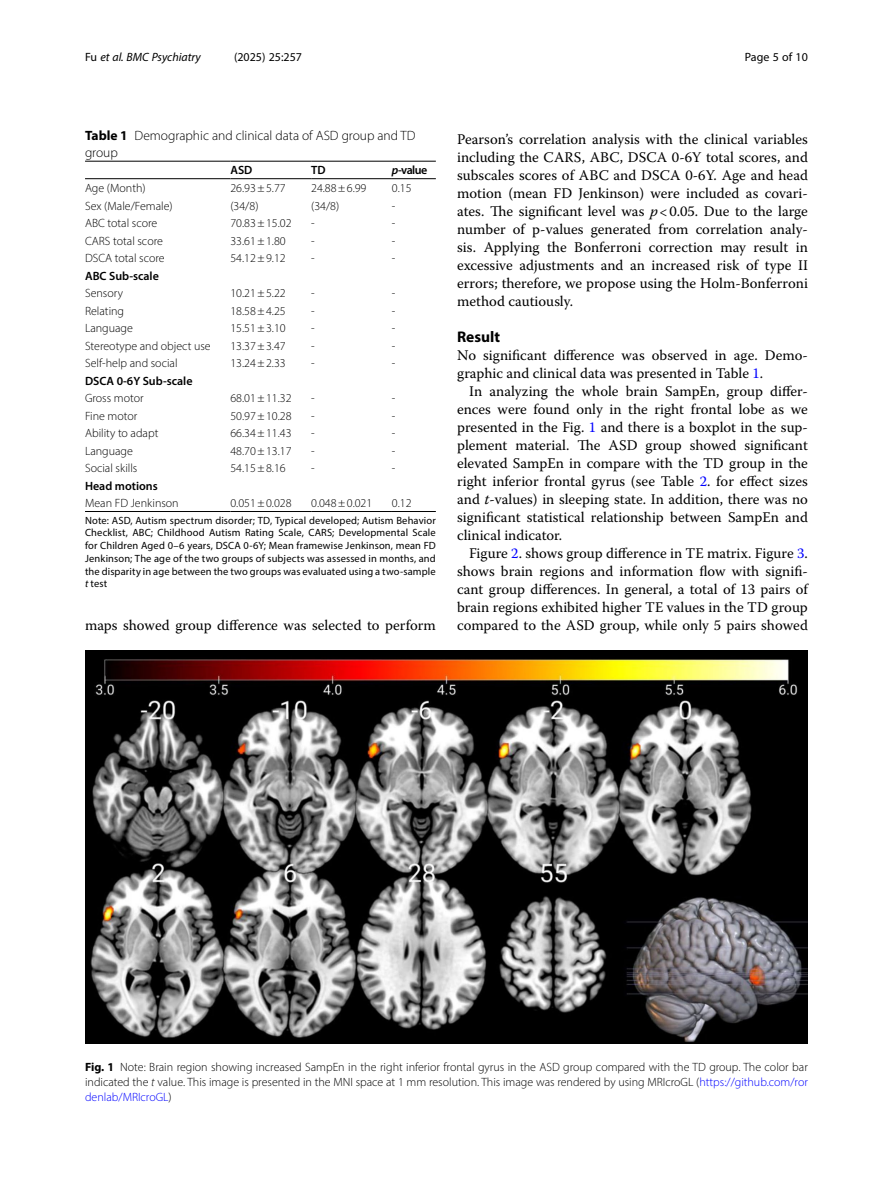
<style>
.page{position:relative;width:893px;height:1191px;background:#fff}
.page>*{position:absolute;margin:0;border:0;box-sizing:border-box;transform-origin:0 0}
.Head_1{font:700 15.45px "Myriad Pro";color:#000}
.Body_Text_Indent{font:14.7px/18px "Warnock Pro";color:#000;text-align:justify}
.Body_Text{font:14.7px/18px "Warnock Pro";color:#000;text-align:justify}
.Table_Caption{font:300 13.5px/16.5px "Myriad Pro";color:#000}
.Table_Body{font:300 12px "Myriad Pro";color:#000}
.Figure_Caption{font:300 12px/15px "Myriad Pro";color:#000;text-align:justify}
.Table_Body-2{font:600 12px "Myriad Pro";color:#000}
.t1{font:12px "Myriad Pro";color:#000}
.t2{font:italic 12px "Myriad Pro";color:#000}
.Table_Head{font:600 12px "Myriad Pro";letter-spacing:-.045em;color:#000}
.Table_Footnote{font:10.5px/12.8px "Myriad Pro";letter-spacing:.01em;color:#000;text-align:justify}
.s1{font-style:normal}
.s2{font-weight:700}
.s3{font-style:italic}
.s4{color:#00f}
</style>
<div class="page">
<hr style="left:85px;top:178px;width:145px;height:1px;background:#000">
<hr style="left:230px;top:161px;width:81px;height:1px;background:#000">
<hr style="left:230px;top:178px;width:81px;height:1px;background:#000">
<hr style="left:311px;top:161px;width:81px;height:1px;background:#000">
<hr style="left:311px;top:178px;width:81px;height:1px;background:#000">
<hr style="left:392px;top:161px;width:44px;height:1px;background:#000">
<hr style="left:392px;top:178px;width:44px;height:1px;background:#000">
<hr style="left:230px;top:511px;width:81px;height:1px;background:#000">
<hr style="left:311px;top:511px;width:81px;height:1px;background:#000">
<hr style="left:392px;top:511px;width:44px;height:1px;background:#000">
<hr style="left:85px;top:511px;width:145px;height:1px;background:#000">
<hr style="left:85px;top:161px;width:145px;height:1px;background:#000">
<img style="left:85px;top:650px;width:723px;height:394px">
<p class="t2" style="left:85px;top:50px;width:117px"><span class="s1">Fu</span> et al. BMC Psychiatry</p>
<p class="t1" style="left:234px;top:50px;width:70px">(2025) 25:257</p>
<p class="t1" style="left:745px;top:50px;width:65px">Page 5 of 10</p>
<p class="Table_Caption" style="left:85px;top:128px;width:332px"><span class="s2">Table 1</span> Demographic and clinical data of ASD group and TD group</p>
<p class="Table_Head" style="left:230px;top:163px;width:24px">ASD</p>
<p class="Table_Head" style="left:311px;top:163px;width:16px">TD</p>
<p class="Table_Head" style="left:392px;top:163px;width:37px"><span class="s3">p</span>-value</p>
<p class="Table_Body" style="left:85px;top:181px;width:62px">Age (Month)</p>
<p class="Table_Body" style="left:230px;top:181px;width:57px">26.93±5.77</p>
<p class="Table_Body" style="left:311px;top:181px;width:57px">24.88±6.99</p>
<p class="Table_Body" style="left:392px;top:181px;width:21px">0.15</p>
<p class="Table_Body" style="left:85px;top:198px;width:89px">Sex (Male/Female)</p>
<p class="Table_Body" style="left:230px;top:198px;width:30px">(34/8)</p>
<p class="Table_Body" style="left:311px;top:198px;width:30px">(34/8)</p>
<p class="Table_Body" style="left:392px;top:198px;width:5px">-</p>
<p class="Table_Body" style="left:85px;top:216px;width:74px">ABC total score</p>
<p class="Table_Body" style="left:230px;top:216px;width:63px">70.83±15.02</p>
<p class="Table_Body" style="left:311px;top:216px;width:5px">-</p>
<p class="Table_Body" style="left:392px;top:216px;width:5px">-</p>
<p class="Table_Body" style="left:85px;top:233px;width:79px">CARS total score</p>
<p class="Table_Body" style="left:230px;top:233px;width:57px">33.61±1.80</p>
<p class="Table_Body" style="left:311px;top:233px;width:5px">-</p>
<p class="Table_Body" style="left:392px;top:233px;width:5px">-</p>
<p class="Table_Body" style="left:85px;top:251px;width:81px">DSCA total score</p>
<p class="Table_Body" style="left:230px;top:251px;width:57px">54.12±9.12</p>
<p class="Table_Body" style="left:311px;top:251px;width:5px">-</p>
<p class="Table_Body" style="left:392px;top:251px;width:5px">-</p>
<p class="Table_Body-2" style="left:85px;top:268px;width:75px">ABC Sub-scale</p>
<p class="Table_Body" style="left:85px;top:286px;width:39px">Sensory</p>
<p class="Table_Body" style="left:230px;top:286px;width:57px">10.21±5.22</p>
<p class="Table_Body" style="left:311px;top:286px;width:5px">-</p>
<p class="Table_Body" style="left:392px;top:286px;width:5px">-</p>
<p class="Table_Body" style="left:85px;top:303px;width:41px">Relating</p>
<p class="Table_Body" style="left:230px;top:303px;width:57px">18.58±4.25</p>
<p class="Table_Body" style="left:311px;top:303px;width:5px">-</p>
<p class="Table_Body" style="left:392px;top:303px;width:5px">-</p>
<p class="Table_Body" style="left:85px;top:321px;width:49px">Language</p>
<p class="Table_Body" style="left:230px;top:321px;width:57px">15.51±3.10</p>
<p class="Table_Body" style="left:311px;top:321px;width:5px">-</p>
<p class="Table_Body" style="left:392px;top:321px;width:5px">-</p>
<p class="Table_Body" style="left:85px;top:338px;width:127px">Stereotype and object use</p>
<p class="Table_Body" style="left:230px;top:338px;width:57px">13.37±3.47</p>
<p class="Table_Body" style="left:311px;top:338px;width:5px">-</p>
<p class="Table_Body" style="left:392px;top:338px;width:5px">-</p>
<p class="Table_Body" style="left:85px;top:356px;width:94px">Self-help and social</p>
<p class="Table_Body" style="left:230px;top:356px;width:57px">13.24±2.33</p>
<p class="Table_Body" style="left:311px;top:356px;width:5px">-</p>
<p class="Table_Body" style="left:392px;top:356px;width:5px">-</p>
<p class="Table_Body-2" style="left:85px;top:373px;width:109px">DSCA 0-6Y Sub-scale</p>
<p class="Table_Body" style="left:85px;top:391px;width:60px">Gross motor</p>
<p class="Table_Body" style="left:230px;top:391px;width:63px">68.01±11.32</p>
<p class="Table_Body" style="left:311px;top:391px;width:5px">-</p>
<p class="Table_Body" style="left:392px;top:391px;width:5px">-</p>
<p class="Table_Body" style="left:85px;top:408px;width:54px">Fine motor</p>
<p class="Table_Body" style="left:230px;top:408px;width:63px">50.97±10.28</p>
<p class="Table_Body" style="left:311px;top:408px;width:5px">-</p>
<p class="Table_Body" style="left:392px;top:408px;width:5px">-</p>
<p class="Table_Body" style="left:85px;top:426px;width:75px">Ability to adapt</p>
<p class="Table_Body" style="left:230px;top:426px;width:63px">66.34±11.43</p>
<p class="Table_Body" style="left:311px;top:426px;width:5px">-</p>
<p class="Table_Body" style="left:392px;top:426px;width:5px">-</p>
<p class="Table_Body" style="left:85px;top:443px;width:49px">Language</p>
<p class="Table_Body" style="left:230px;top:443px;width:63px">48.70±13.17</p>
<p class="Table_Body" style="left:311px;top:443px;width:5px">-</p>
<p class="Table_Body" style="left:392px;top:443px;width:5px">-</p>
<p class="Table_Body" style="left:85px;top:461px;width:54px">Social skills</p>
<p class="Table_Body" style="left:230px;top:461px;width:57px">54.15±8.16</p>
<p class="Table_Body" style="left:311px;top:461px;width:5px">-</p>
<p class="Table_Body" style="left:392px;top:461px;width:5px">-</p>
<p class="Table_Body-2" style="left:85px;top:478px;width:74px">Head motions</p>
<p class="Table_Body" style="left:85px;top:496px;width:95px">Mean FD Jenkinson</p>
<p class="Table_Body" style="left:230px;top:496px;width:63px">0.051±0.028</p>
<p class="Table_Body" style="left:311px;top:496px;width:63px">0.048±0.021</p>
<p class="Table_Body" style="left:392px;top:496px;width:21px">0.12</p>
<p class="Table_Footnote" style="left:85px;top:513px;width:352px">Note: ASD, Autism spectrum disorder; TD, Typical developed; Autism Behavior Checklist, ABC; Childhood Autism Rating Scale, CARS; Developmental Scale for Children Aged 0–6 years, DSCA 0-6Y; Mean framewise Jenkinson, mean FD Jenkinson; The age of the two groups of subjects was assessed in months, and the disparity in age between the two groups was evaluated using a two-sample <span class="s3">t</span> test</p>
<p class="Body_Text" style="left:85px;top:616px;width:352px">maps showed group difference was selected to perform</p>
<p class="Body_Text" style="left:457px;top:130px;width:352px">Pearson’s correlation analysis with the clinical variables including the CARS, ABC, DSCA 0-6Y total scores, and subscales scores of ABC and DSCA 0-6Y. Age and head motion (mean FD Jenkinson) were included as covari&shy;ates. The significant level was <span class="s3">p</span>&lt;0.05. Due to the large number of p-values generated from correlation analy&shy;sis. Applying the Bonferroni correction may result in excessive adjustments and an increased risk of type II errors; therefore, we propose using the Holm-Bonferroni method cautiously.</p>
<p class="Head_1" style="left:457px;top:327px;width:44px">Result</p>
<p class="Body_Text" style="left:457px;top:346px;width:352px">No significant difference was observed in age. Demo&shy;graphic and clinical data was presented in Table <span class="s4">1</span>.</p>
<p class="Body_Text_Indent" style="left:457px;top:382px;width:352px;text-indent:12px">In analyzing the whole brain SampEn, group differ&shy;ences were found only in the right frontal lobe as we presented in the Fig. <span class="s4">1</span> and there is a boxplot in the sup&shy;plement material. The ASD group showed significant elevated SampEn in compare with the TD group in the right inferior frontal gyrus (see Table <span class="s4">2</span>. for effect sizes and <span class="s3">t</span>-values) in sleeping state. In addition, there was no significant statistical relationship between SampEn and clinical indicator.</p>
<p class="Body_Text_Indent" style="left:457px;top:544px;width:352px;text-indent:12px">Figure <span class="s4">2</span>. shows group difference in TE matrix. Figure <span class="s4">3</span>. shows brain regions and information flow with signifi&shy;cant group differences. In general, a total of 13 pairs of brain regions exhibited higher TE values in the TD group compared to the ASD group, while only 5 pairs showed</p>
<p class="Figure_Caption" style="left:85px;top:1059px;width:724px"><span class="s2">Fig. 1</span> Note: Brain region showing increased SampEn in the right inferior frontal gyrus in the ASD group compared with the TD group. The color bar indicated the <span class="s3">t</span> value. This image is presented in the MNI space at 1 mm resolution. This image was rendered by using MRIcroGL (<span class="s4">https://github.com/ror denlab/MRIcroGL</span>)</p>
</div>
